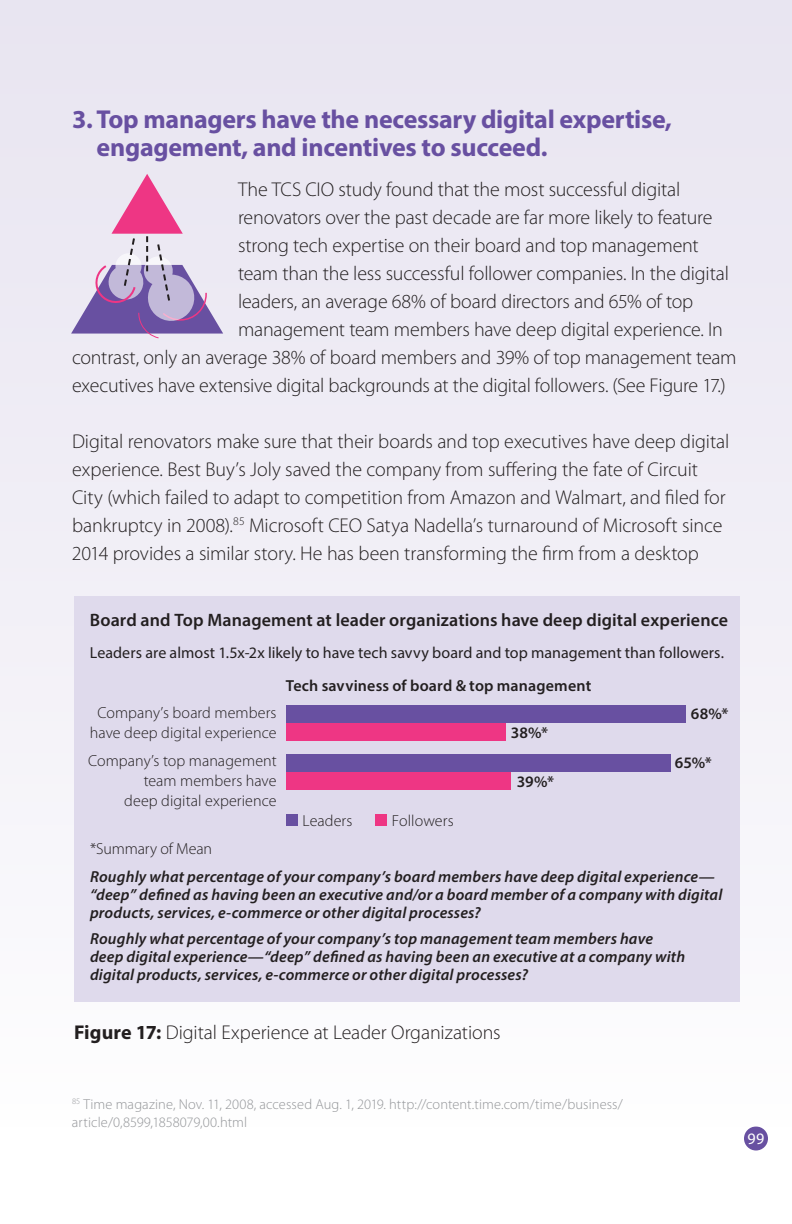
<style>
.page{position:relative;width:792px;height:1224px;background:#fff}
.page>*{position:absolute;margin:0;border:0;box-sizing:border-box;transform-origin:0 0}
.t1{font:700 26px/28px "Myriad Pro";letter-spacing:-.01em;color:#6850a1}
.t2{font:300 20px/28px "Myriad Pro";letter-spacing:-.005em;color:#231f20}
.t3{font:600 18px "Myriad Pro";letter-spacing:.005em;color:#231f20}
.t4{font:italic 600 16px/18px "Myriad Pro";letter-spacing:.015em;color:#231f20}
.t5{font:300 16px/20px "Myriad Pro";letter-spacing:.005em;color:#231f20;text-align:center}
.t6{font:16px "Myriad Pro";color:#231f20}
.t7{font:600 16px "Myriad Pro";letter-spacing:.01em;color:#231f20}
.t8{font:16px "Myriad Pro";color:#fff}
.t9{font:300 14.4px/17.2px "Myriad Pro";letter-spacing:.005em;color:#939598}
.s1{font-weight:700}
</style>
<div class="page">
<div style="left:744px;top:1127px;width:24px;height:24px;background:#6850a1;border-radius:50%"></div>
<div style="left:0;top:0;width:792px;height:1127px;background:linear-gradient(to bottom,#e7e3f0,#fdfcfe)"></div>
<div style="left:74px;top:596px;width:666px;height:406px;background:#dfdaec"></div>
<div style="left:286px;top:705px;width:400px;height:18px;background:#6850a1"></div>
<div style="left:286px;top:754px;width:385px;height:18px;background:#6850a1"></div>
<div style="left:286px;top:723px;width:220px;height:18px;background:#ee3684"></div>
<div style="left:286px;top:772px;width:225px;height:18px;background:#ee3684"></div>
<div style="left:286px;top:814px;width:12px;height:12px;background:#6850a1"></div>
<div style="left:375px;top:814px;width:12px;height:12px;background:#ee3684"></div>
<svg style="left:71px;top:174px;width:152px;height:165px;background:#ceb5d5"></svg>
<h1 class="t1" style="left:97px;top:104px;width:577px;text-indent:-25px">3. Top managers have the necessary digital expertise, engagement, and incentives to succeed.</h1>
<p class="t2" style="left:238px;top:175px;width:444px">The TCS CIO study found that the most successful digital</p>
<p class="t2" style="left:238px;top:203px;width:476px">renovators over the past decade are far more likely to feature</p>
<p class="t2" style="left:238px;top:231px;width:462px">strong tech expertise on their board and top management</p>
<p class="t2" style="left:238px;top:259px;width:492px">team than the less successful follower companies. In the digital</p>
<p class="t2" style="left:238px;top:287px;width:457px">leaders, an average 68% of board directors and 65% of top</p>
<p class="t2" style="left:238px;top:315px;width:486px">management team members have deep digital experience. In</p>
<p class="t2" style="left:72px;top:343px;width:666px">contrast, only an average 38% of board members and 39% of top management team</p>
<p class="t2" style="left:72px;top:371px;width:655px">executives have extensive digital backgrounds at the digital followers. (See Figure 17.)</p>
<p class="t2" style="left:72px;top:427px;width:659px">Digital renovators make sure that their boards and top executives have deep digital experience. Best Buy’s Joly saved the company from suffering the fate of Circuit City (which failed to adapt to competition from Amazon and Walmart, and filed for bankruptcy in 2008).<sup>85</sup> Microsoft CEO Satya Nadella’s turnaround of Microsoft since 2014 provides a similar story. He has been transforming the firm from a desktop</p>
<p class="t3" style="left:90px;top:608px;width:640px">Board and Top Management at leader organizations have deep digital experience</p>
<p class="t6" style="left:90px;top:643px;width:636px">Leaders are almost 1.5x-2x likely to have tech savvy board and top management than followers.</p>
<p class="t7" style="left:286px;top:675px;width:307px">Tech savviness of board &amp; top management</p>
<p class="t5" style="left:90px;top:702px;width:188px">Company’s board members have deep digital experience</p>
<p class="t5" style="left:88px;top:750px;width:190px;text-align:right">Company’s top management team members have<br>deep digital experience</p>
<p class="t7" style="left:691px;top:703px;width:39px">68%*</p>
<p class="t7" style="left:675px;top:753px;width:39px">65%*</p>
<p class="t7" style="left:511px;top:722px;width:39px">38%*</p>
<p class="t7" style="left:517px;top:772px;width:39px">39%*</p>
<p class="t5" style="left:303px;top:810px;width:51px">Leaders</p>
<p class="t5" style="left:392px;top:810px;width:63px">Followers</p>
<p class="t5" style="left:90px;top:839px;width:124px">*Summary of Mean</p>
<p class="t4" style="left:90px;top:867px;width:634px">Roughly what percentage of your company’s board members have deep digital experience— “deep” defined as having been an executive and/or a board member of a company with digital products, services, e-commerce or other digital processes?</p>
<p class="t4" style="left:90px;top:929px;width:597px">Roughly what percentage of your company’s top management team members have deep digital experience—“deep” defined as having been an executive at a company with digital products, services, e-commerce or other digital processes?</p>
<p class="t2" style="left:74px;top:1018px;width:428px"><span class="s1">Figure 17:</span> Digital Experience at Leader Organizations</p>
<p class="t9" style="left:72px;top:1096px;width:552px"><sup>85</sup> Time magazine, Nov. 11, 2008, accessed Aug. 1, 2019. http://content.time.com/time/business/ article/0,8599,1858079,00.html</p>
<p class="t8" style="left:748px;top:1129px;width:18px">99</p>
</div>
